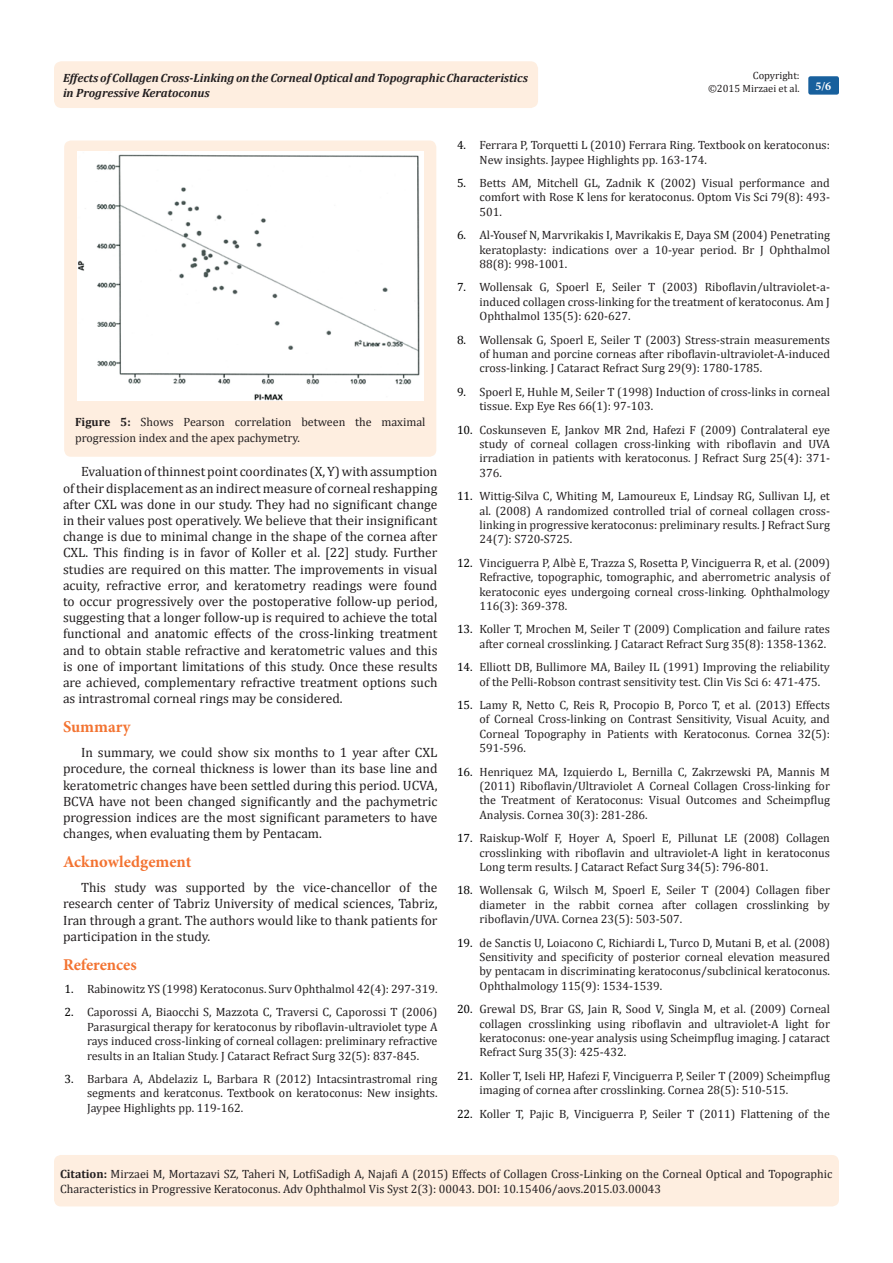
<style>
.page{position:relative;width:893px;height:1263px;background:#fff}
.page>*{position:absolute;margin:0;border:0;box-sizing:border-box;transform-origin:0 0}
.t1{font:700 16.5px "Minion Pro";color:#f37331}
.t2{font:13.5px/16.2px "Cambria";color:#231f20;text-align:justify}
.Citation{font:12px/14.4px "Cambria";color:#231f20;text-align:justify}
.t3{font:italic 700 12px/14.4px "Cambria";color:#231f20}
.t4{font:700 12px "Minion Pro";color:#fff}
.t5{font:10.5px "Cambria";color:#231f20}
.s1{font-weight:700}
.s2{color:#000}
</style>
<div class="page">
<div style="left:64px;top:140px;width:372px;height:317px;background:#feeee0;border-radius:7px"></div>
<img style="left:77px;top:152px;width:346px;height:249px">
<div style="left:54px;top:61px;width:484px;height:47px;background:#feeee0;border-radius:8px"></div>
<div style="left:808px;top:76px;width:31px;height:19px;background:#18609d;border-radius:2px"></div>
<div style="left:54px;top:1155px;width:785px;height:51px;background:#feeee0;border-radius:7px"></div>
<p class="t3" style="left:63px;top:70px;width:466px">Effects of Collagen Cross-Linking on the Corneal Optical and Topographic Characteristics in Progressive Keratoconus</p>
<p class="t5" style="left:753px;top:69px;width:48px">Copyright:</p>
<p class="t5" style="left:708px;top:82px;width:93px">©2015 Mirzaei et al.</p>
<p class="t4" style="left:815px;top:78px;width:17px">5/6</p>
<p class="Citation" style="left:75px;top:414px;width:352px;line-height:16.2px"><span class="s1">Figure 5:</span> Shows Pearson correlation between the maximal progression index and the apex pachymetry.</p>
<p class="t2" style="left:63px;top:464px;width:376px;text-indent:18px">Evaluation of thinnest point coordinates (X, Y) with assumption of their displacement as an indirect measure of corneal reshapping after CXL was done in our study. They had no significant change in their values post operatively. We believe that their insignificant change is due to minimal change in the shape of the cornea after CXL. This finding is in favor of Koller et al. [22] study. Further studies are required on this matter. The improvements in visual acuity, refractive error, and keratometry readings were found to occur progressively over the postoperative follow-up period, suggesting that a longer follow-up is required to achieve the total functional and anatomic effects of the cross-linking treatment and to obtain stable refractive and keratometric values and this is one of important limitations of this study. Once these results are achieved, complementary refractive treatment options such as intrastromal corneal rings may be considered.</p>
<p class="t1" style="left:63px;top:715px;width:69px">Summary</p>
<p class="t2" style="left:63px;top:744px;width:376px;text-indent:18px">In summary, we could show six months to 1 year after CXL procedure, the corneal thickness is lower than its base line and keratometric changes have been settled during this period. UCVA, BCVA have not been changed significantly and the pachymetric progression indices are the most significant parameters to have changes, when evaluating them by Pentacam.</p>
<p class="t1" style="left:63px;top:850px;width:130px">Acknowledgement</p>
<p class="t2" style="left:63px;top:879px;width:376px;text-indent:18px">This study was supported by the vice-chancellor of the research center of Tabriz University of medical sciences, Tabriz, Iran through a grant. The authors would like to thank patients for participation in the study.</p>
<p class="t1" style="left:63px;top:953px;width:75px">References</p>
<p class="Citation" style="left:64px;top:982px;width:374px"><span class="s2">1.</span> Rabinowitz YS (1998) Keratoconus. Surv Ophthalmol 42(4): 297-319.</p>
<p class="Citation" style="left:87px;top:1005px;width:352px;text-indent:-22px"><span class="s2">2.</span> Caporossi A, Biaocchi S, Mazzota C, Traversi C, Caporossi T (2006)<br>Parasurgical therapy for keratoconus by riboflavin-ultraviolet type A rays induced cross-linking of corneal collagen: preliminary refractive results in an Italian Study. J Cataract Refract Surg 32(5): 837-845.</p>
<p class="Citation" style="left:87px;top:1072px;width:352px;text-indent:-22px"><span class="s2">3.</span> Barbara A, Abdelaziz L, Barbara R (2012) Intacsintrastromal ring segments and keratconus. Textbook on keratoconus: New insights.<br>Jaypee Highlights pp. 119-162.</p>
<p class="Citation" style="left:479px;top:138px;width:352px;text-indent:-22px"><span class="s2">4.</span> Ferrara P, Torquetti L (2010) Ferrara Ring. Textbook on keratoconus:<br>New insights. Jaypee Highlights pp. 163-174.</p>
<p class="Citation" style="left:479px;top:176px;width:352px;text-indent:-22px"><span class="s2">5.</span> Betts AM, Mitchell GL, Zadnik K (2002) Visual performance and comfort with Rose K lens for keratoconus. Optom Vis Sci 79(8): 493- 501.</p>
<p class="Citation" style="left:479px;top:228px;width:352px;text-indent:-22px"><span class="s2">6.</span> Al-Yousef N, Marvrikakis I, Mavrikakis E, Daya SM (2004) Penetrating keratoplasty: indications over a 10-year period. Br J Ophthalmol 88(8): 998-1001.</p>
<p class="Citation" style="left:479px;top:280px;width:352px;text-indent:-22px"><span class="s2">7.</span> Wollensak G, Spoerl E, Seiler T (2003) Riboflavin/ultraviolet-a&shy;induced collagen cross-linking for the treatment of keratoconus. Am J Ophthalmol 135(5): 620-627.</p>
<p class="Citation" style="left:479px;top:332px;width:352px;text-indent:-22px"><span class="s2">8.</span> Wollensak G, Spoerl E, Seiler T (2003) Stress-strain measurements of human and porcine corneas after riboflavin-ultraviolet-A-induced cross-linking. J Cataract Refract Surg 29(9): 1780-1785.</p>
<p class="Citation" style="left:479px;top:384px;width:352px;text-indent:-22px"><span class="s2">9.</span> Spoerl E, Huhle M, Seiler T (1998) Induction of cross-links in corneal tissue. Exp Eye Res 66(1): 97-103.</p>
<p class="Citation" style="left:479px;top:422px;width:352px;text-indent:-22px"><span class="s2">10.</span> Coskunseven E, Jankov MR 2nd, Hafezi F (2009) Contralateral eye study of corneal collagen cross-linking with riboflavin and UVA irradiation in patients with keratoconus. J Refract Surg 25(4): 371- 376.</p>
<p class="Citation" style="left:479px;top:489px;width:352px;text-indent:-22px"><span class="s2">11.</span> Wittig-Silva C, Whiting M, Lamoureux E, Lindsay RG, Sullivan LJ, et al. (2008) A randomized controlled trial of corneal collagen cross&shy;linking in progressive keratoconus: preliminary results. J Refract Surg 24(7): S720-S725.</p>
<p class="Citation" style="left:479px;top:555px;width:352px;text-indent:-22px"><span class="s2">12.</span> Vinciguerra P, Albè E, Trazza S, Rosetta P, Vinciguerra R, et al. (2009)<br>Refractive, topographic, tomographic, and aberrometric analysis of keratoconic eyes undergoing corneal cross-linking. Ophthalmology 116(3): 369-378.</p>
<p class="Citation" style="left:479px;top:622px;width:352px;text-indent:-22px"><span class="s2">13.</span> Koller T, Mrochen M, Seiler T (2009) Complication and failure rates after corneal crosslinking. J Cataract Refract Surg 35(8): 1358-1362.</p>
<p class="Citation" style="left:479px;top:660px;width:352px;text-indent:-22px"><span class="s2">14.</span> Elliott DB, Bullimore MA, Bailey IL (1991) Improving the reliability of the Pelli-Robson contrast sensitivity test. Clin Vis Sci 6: 471-475.</p>
<p class="Citation" style="left:479px;top:698px;width:352px;text-indent:-22px"><span class="s2">15.</span> Lamy R, Netto C, Reis R, Procopio B, Porco T, et al. (2013) Effects of Corneal Cross-linking on Contrast Sensitivity, Visual Acuity, and Corneal Topography in Patients with Keratoconus. Cornea 32(5):<br>591-596.</p>
<p class="Citation" style="left:479px;top:764px;width:352px;text-indent:-22px"><span class="s2">16.</span> Henriquez MA, Izquierdo L, Bernilla C, Zakrzewski PA, Mannis M (2011) Riboflavin/Ultraviolet A Corneal Collagen Cross-linking for the Treatment of Keratoconus: Visual Outcomes and Scheimpflug Analysis. Cornea 30(3): 281-286.</p>
<p class="Citation" style="left:479px;top:831px;width:352px;text-indent:-22px"><span class="s2">17.</span> Raiskup-Wolf F, Hoyer A, Spoerl E, Pillunat LE (2008) Collagen crosslinking with riboflavin and ultraviolet-A light in keratoconus Long term results. J Cataract Refact Surg 34(5): 796-801.</p>
<p class="Citation" style="left:479px;top:883px;width:352px;text-indent:-22px"><span class="s2">18.</span> Wollensak G, Wilsch M, Spoerl E, Seiler T (2004) Collagen fiber diameter in the rabbit cornea after collagen crosslinking by riboflavin/UVA. Cornea 23(5): 503-507.</p>
<p class="Citation" style="left:479px;top:935px;width:352px;text-indent:-22px"><span class="s2">19.</span> de Sanctis U, Loiacono C, Richiardi L, Turco D, Mutani B, et al. (2008)<br>Sensitivity and specificity of posterior corneal elevation measured by pentacam in discriminating keratoconus/subclinical keratoconus.<br>Ophthalmology 115(9): 1534-1539.</p>
<p class="Citation" style="left:479px;top:1002px;width:352px;text-indent:-22px"><span class="s2">20.</span> Grewal DS, Brar GS, Jain R, Sood V, Singla M, et al. (2009) Corneal collagen crosslinking using riboflavin and ultraviolet-A light for keratoconus: one-year analysis using Scheimpflug imaging. J cataract Refract Surg 35(3): 425-432.</p>
<p class="Citation" style="left:479px;top:1068px;width:352px;text-indent:-22px"><span class="s2">21.</span> Koller T, Iseli HP, Hafezi F, Vinciguerra P, Seiler T (2009) Scheimpflug imaging of cornea after crosslinking. Cornea 28(5): 510-515.</p>
<p class="Citation" style="left:457px;top:1106px;width:374px"><span class="s2">22.</span> Koller T, Pajic B, Vinciguerra P, Seiler T (2011) Flattening of the</p>
<p class="Citation" style="left:60px;top:1167px;width:774px"><span class="s1">Citation:</span> Mirzaei M, Mortazavi SZ, Taheri N, LotfiSadigh A, Najafi A (2015) Effects of Collagen Cross-Linking on the Corneal Optical and Topographic<br>Characteristics in Progressive Keratoconus. Adv Ophthalmol Vis Syst 2(3): 00043. DOI: 10.15406/aovs.2015.03.00043</p>
</div>
